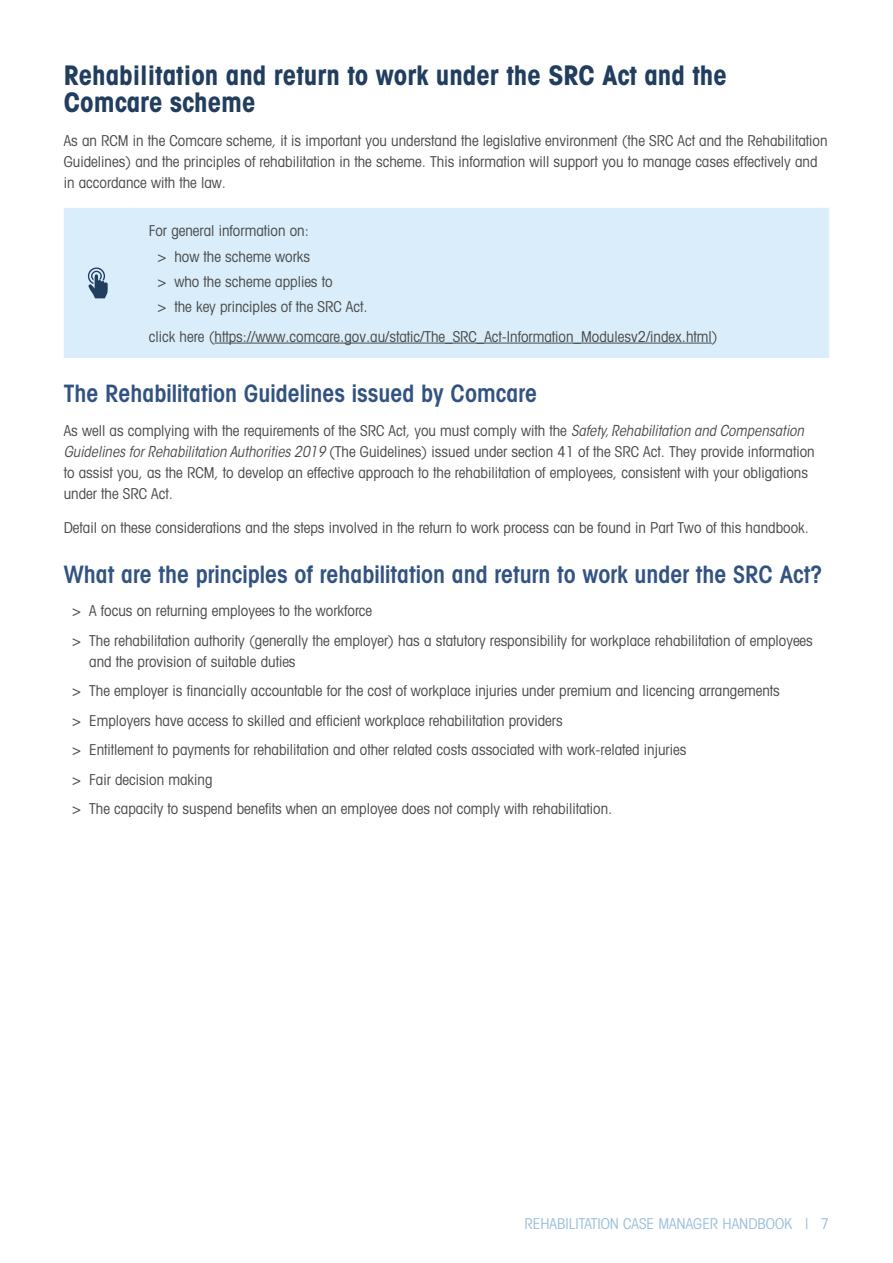
<style>
.page{position:relative;width:893px;height:1263px;background:#fff}
.page>*{position:absolute;margin:0;border:0;box-sizing:border-box;transform-origin:0 0}
.Heading_1{font:700 condensed 27px/27px "Avant Garde";color:#213e5f}
.Heading_2{font:600 condensed 24px "Avant Garde";color:#325381}
.Text{font:condensed 15px/21px "Avant Garde";color:#494948}
.Bullet_1{font:condensed 15px/21px "Avant Garde";color:#494948}
.t1{font:condensed 15px "Avant Garde";color:#9ac0da}
.s1{font-family:"ITC Avant Garde Std";font-style:italic}
</style>
<div class="page">
<div style="left:64px;top:208px;width:765px;height:150px;background:#d9edfa"></div>
<svg style="left:87px;top:267px;width:21px;height:31px"></svg>
<hr style="left:215px;top:343px;width:497px;height:1px;background:#494948">
<h2 class="Heading_1" style="left:64px;top:62px;width:665px">Rehabilitation and return to work under the SRC Act and the<br>Comcare scheme</h2>
<p class="Text" style="left:64px;top:130px;width:765px">As an RCM in the Comcare scheme, it is important you understand the legislative environment (the SRC Act and the Rehabilitation<br>Guidelines) and the principles of rehabilitation in the scheme. This information will support you to manage cases effectively and in accordance with the law.</p>
<p class="Text" style="left:149px;top:220px;width:162px">For general information on:</p>
<p class="Bullet_1" style="left:157px;top:245px;width:154px">&gt; how the scheme works</p>
<p class="Bullet_1" style="left:157px;top:271px;width:177px">&gt; who the scheme applies to</p>
<p class="Bullet_1" style="left:157px;top:296px;width:212px">&gt; the key principles of the SRC Act.</p>
<p class="Text" style="left:149px;top:325px;width:570px">click here (https://www.comcare.gov.au/static/The_SRC_Act-Information_Modulesv2/index.html)</p>
<p class="Heading_2" style="left:64px;top:379px;width:475px">The Rehabilitation Guidelines issued by Comcare</p>
<p class="Text" style="left:64px;top:420px;width:752px">As well as complying with the requirements of the SRC Act, you must comply with the <span class="s1">Safety, Rehabilitation and Compensation Guidelines for Rehabilitation Authorities 2019</span> (The Guidelines) issued under section 41 of the SRC Act. They provide information to assist you, as the RCM, to develop an effective approach to the rehabilitation of employees, consistent with your obligations under the SRC Act.</p>
<p class="Text" style="left:64px;top:517px;width:747px">Detail on these considerations and the steps involved in the return to work process can be found in Part Two of this handbook.</p>
<p class="Heading_2" style="left:64px;top:559px;width:760px">What are the principles of rehabilitation and return to work under the SRC Act?</p>
<p class="Bullet_1" style="left:72px;top:600px;width:301px">&gt; A focus on returning employees to the workforce</p>
<p class="Bullet_1" style="left:89px;top:629px;width:725px;text-indent:-17px">&gt; The rehabilitation authority (generally the employer) has a statutory responsibility for workplace rehabilitation of employees and the provision of suitable duties</p>
<p class="Bullet_1" style="left:72px;top:680px;width:709px">&gt; The employer is financially accountable for the cost of workplace injuries under premium and licencing arrangements</p>
<p class="Bullet_1" style="left:72px;top:709px;width:492px">&gt; Employers have access to skilled and efficient workplace rehabilitation providers</p>
<p class="Bullet_1" style="left:72px;top:739px;width:615px">&gt; Entitlement to payments for rehabilitation and other related costs associated with work-related injuries</p>
<p class="Bullet_1" style="left:72px;top:769px;width:142px">&gt; Fair decision making</p>
<p class="Bullet_1" style="left:72px;top:798px;width:542px">&gt; The capacity to suspend benefits when an employee does not comply with rehabilitation.</p>
<p class="t1" style="left:525px;top:1214px;width:306px">REHABILITATION CASE MANAGER HANDBOOK | 7</p>
</div>
